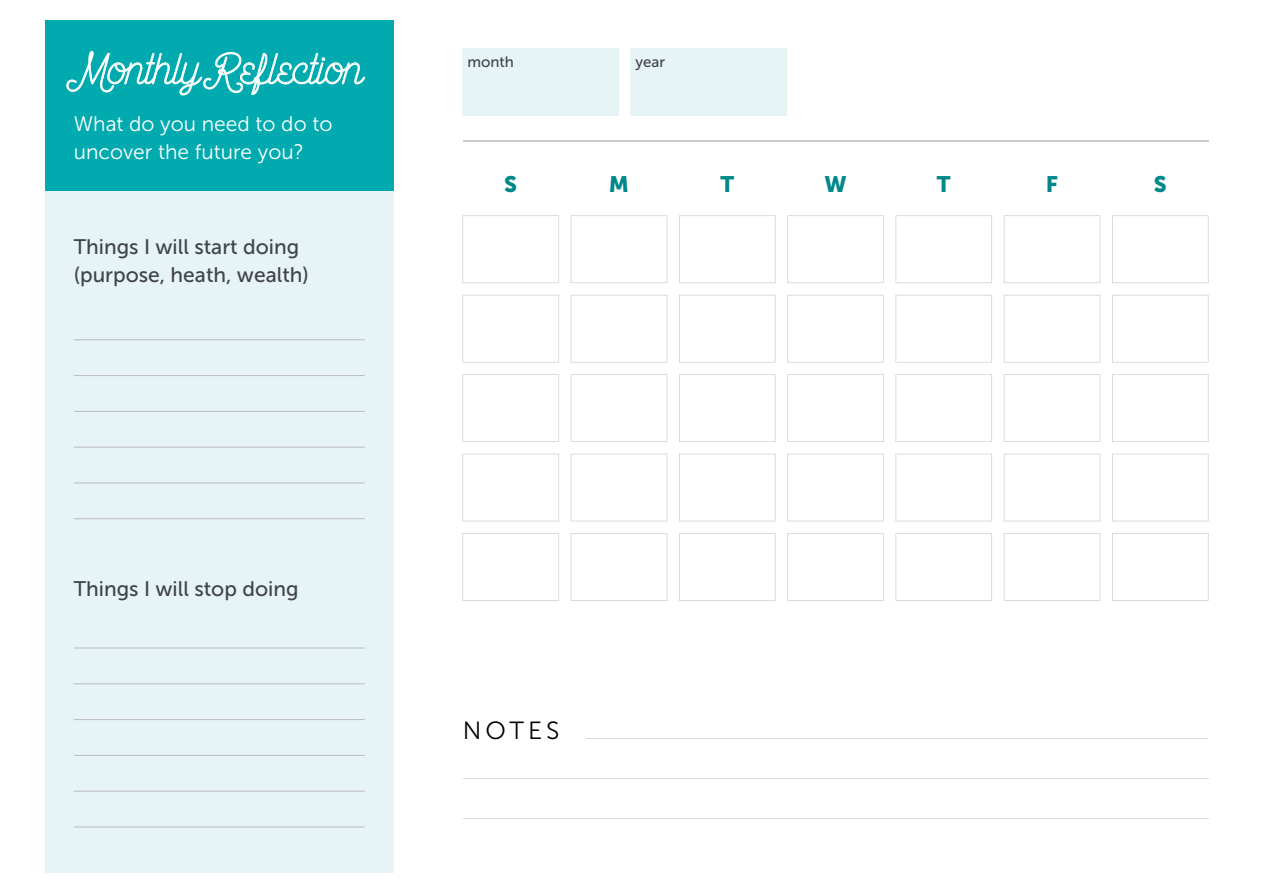
<style>
.page{position:relative;width:1263px;height:893px;background:#fff}
.page>*{position:absolute;margin:0;border:0;box-sizing:border-box;transform-origin:0 0}
.t1{font:42.75px "The Wahhabi Script";color:#fff}
.t2{font:24.75px "Museo Sans 300";letter-spacing:.16em;color:#000}
.t3{font:22.35px "Museo Sans 900";color:#00888b}
.t4{font:21px/28.5px "Museo Sans 500";color:#40424c}
.t5{font:21px/28.5px "Museo Sans 300";color:#fff}
.t6{font:15px "Museo Sans 500";color:#40424c}
</style>
<div class="page">
<svg style="left:462px;top:215px;width:97px;height:68px"></svg>
<svg style="left:571px;top:215px;width:96px;height:68px"></svg>
<svg style="left:679px;top:215px;width:96px;height:68px"></svg>
<svg style="left:787px;top:215px;width:97px;height:68px"></svg>
<svg style="left:895px;top:215px;width:97px;height:68px"></svg>
<svg style="left:1004px;top:215px;width:96px;height:68px"></svg>
<svg style="left:1112px;top:215px;width:96px;height:68px"></svg>
<svg style="left:462px;top:295px;width:97px;height:68px"></svg>
<svg style="left:571px;top:295px;width:96px;height:68px"></svg>
<svg style="left:679px;top:295px;width:96px;height:68px"></svg>
<svg style="left:787px;top:295px;width:97px;height:68px"></svg>
<svg style="left:895px;top:295px;width:97px;height:68px"></svg>
<svg style="left:1004px;top:295px;width:96px;height:68px"></svg>
<svg style="left:1112px;top:295px;width:96px;height:68px"></svg>
<svg style="left:462px;top:374px;width:97px;height:68px"></svg>
<svg style="left:571px;top:374px;width:96px;height:68px"></svg>
<svg style="left:679px;top:374px;width:96px;height:68px"></svg>
<svg style="left:787px;top:374px;width:97px;height:68px"></svg>
<svg style="left:895px;top:374px;width:97px;height:68px"></svg>
<svg style="left:1004px;top:374px;width:96px;height:68px"></svg>
<svg style="left:1112px;top:374px;width:96px;height:68px"></svg>
<svg style="left:462px;top:454px;width:97px;height:67px"></svg>
<svg style="left:571px;top:454px;width:96px;height:67px"></svg>
<svg style="left:679px;top:454px;width:96px;height:67px"></svg>
<svg style="left:787px;top:454px;width:97px;height:67px"></svg>
<svg style="left:895px;top:454px;width:97px;height:67px"></svg>
<svg style="left:1004px;top:454px;width:96px;height:67px"></svg>
<svg style="left:1112px;top:454px;width:96px;height:67px"></svg>
<svg style="left:462px;top:533px;width:97px;height:68px"></svg>
<svg style="left:571px;top:533px;width:96px;height:68px"></svg>
<svg style="left:679px;top:533px;width:96px;height:68px"></svg>
<svg style="left:787px;top:533px;width:97px;height:68px"></svg>
<svg style="left:895px;top:533px;width:97px;height:68px"></svg>
<svg style="left:1004px;top:533px;width:96px;height:68px"></svg>
<svg style="left:1112px;top:533px;width:96px;height:68px"></svg>
<hr style="left:463px;top:141px;width:745px;height:1px;background:#cdcccc">
<div style="left:462px;top:48px;width:157px;height:68px;background:#e7f4f5"></div>
<div style="left:631px;top:48px;width:156px;height:68px;background:#e7f4f5"></div>
<hr style="left:587px;top:739px;width:621px;height:1px;background:#dad9d8">
<hr style="left:463px;top:778px;width:745px;height:1px;background:#dad9d8">
<hr style="left:463px;top:818px;width:745px;height:1px;background:#dad9d8">
<div style="left:45px;top:20px;width:349px;height:171px;background:#00aaae"></div>
<div style="left:45px;top:191px;width:349px;height:682px;background:#e7f4f5"></div>
<svg style="left:66px;top:50px;width:299px;height:46px"></svg>
<hr style="left:74px;top:339px;width:291px;height:1px;background:#bbbbc0">
<hr style="left:74px;top:375px;width:291px;height:1px;background:#bbbbc0">
<hr style="left:74px;top:411px;width:291px;height:1px;background:#bbbbc0">
<hr style="left:74px;top:447px;width:291px;height:1px;background:#bbbbc0">
<hr style="left:74px;top:483px;width:291px;height:1px;background:#bbbbc0">
<hr style="left:74px;top:518px;width:291px;height:1px;background:#bbbbc0">
<hr style="left:74px;top:648px;width:291px;height:1px;background:#bbbbc0">
<hr style="left:74px;top:683px;width:291px;height:1px;background:#bbbbc0">
<hr style="left:74px;top:719px;width:291px;height:1px;background:#bbbbc0">
<hr style="left:74px;top:755px;width:291px;height:1px;background:#bbbbc0">
<hr style="left:74px;top:791px;width:291px;height:1px;background:#bbbbc0">
<hr style="left:74px;top:827px;width:291px;height:1px;background:#bbbbc0">
<h1 class="t1" style="left:77px;top:44px;width:288px">Monthly Reflection</h1>
<p class="t5" style="left:74px;top:109px;width:260px">What do you need to do to uncover the future you?</p>
<p class="t4" style="left:74px;top:232px;width:237px">Things I will start doing (purpose, heath, wealth)</p>
<p class="t6" style="left:467px;top:53px;width:48px">month</p>
<p class="t6" style="left:635px;top:53px;width:31px">year</p>
<p class="t3" style="left:504px;top:171px;width:14px">S</p>
<p class="t3" style="left:609px;top:171px;width:22px">M</p>
<p class="t3" style="left:720px;top:171px;width:15px">T</p>
<p class="t3" style="left:824px;top:171px;width:24px">W</p>
<p class="t3" style="left:937px;top:171px;width:15px">T</p>
<p class="t3" style="left:1046px;top:171px;width:14px">F</p>
<p class="t3" style="left:1154px;top:171px;width:14px">S</p>
<p class="t4" style="left:74px;top:574px;width:226px">Things I will stop doing</p>
<p class="t2" style="left:463px;top:717px;width:98px">NOTES</p>
</div>
